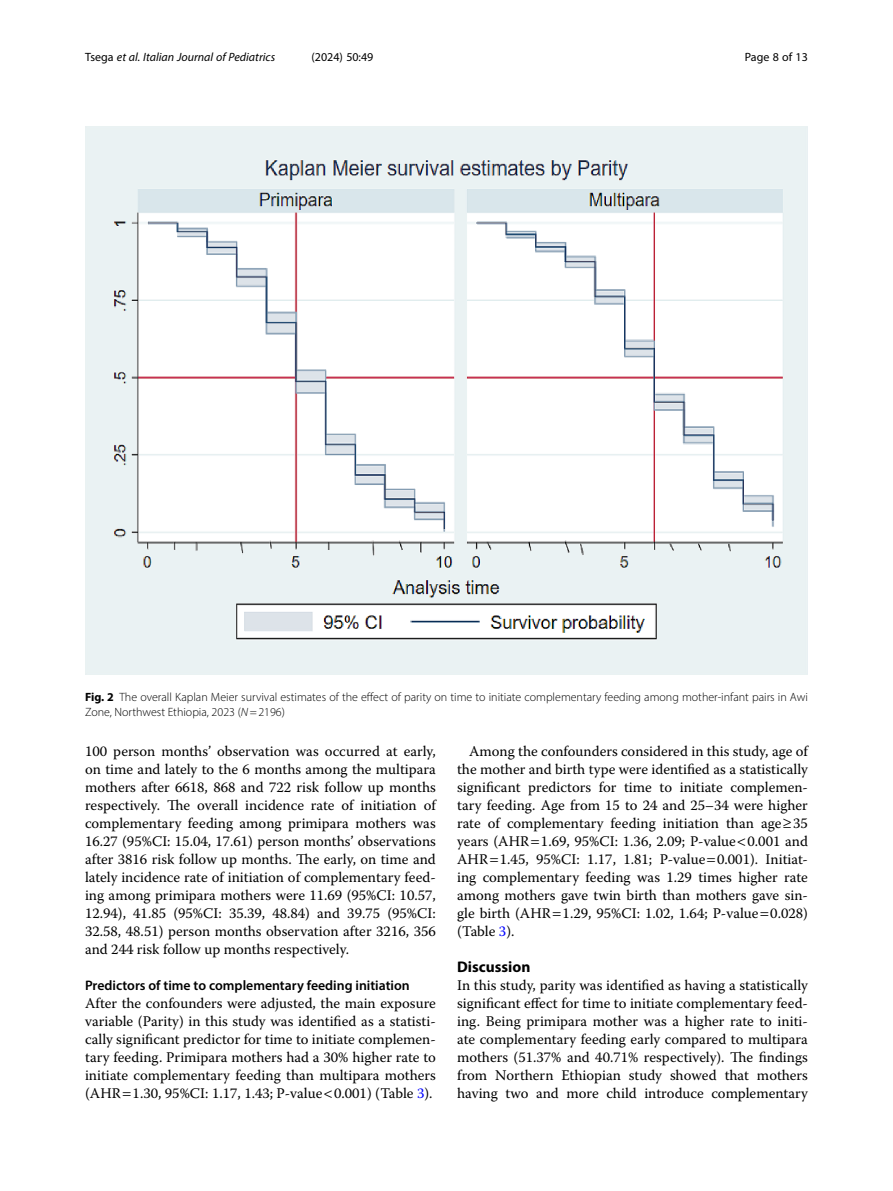
<style>
.page{position:relative;width:893px;height:1191px;background:#fff}
.page>*{position:absolute;margin:0;border:0;box-sizing:border-box;transform-origin:0 0}
.Head_1{font:700 15.45px "Myriad Pro";color:#000}
.Body_Text_Indent{font:14.7px/18px "Warnock Pro";color:#000;text-align:justify}
.Body_Text{font:14.7px/18px "Warnock Pro";color:#000;text-align:justify}
.Head_2{font:600 13.8px "Myriad Pro";color:#000}
.Figure_Caption{font:300 12px/15px "Myriad Pro";color:#000}
.t1{font:italic 12px "Myriad Pro";color:#000}
.t2{font:12px "Myriad Pro";color:#000}
.s1{font-style:normal}
.s2{font-weight:700}
.s3{font-style:italic}
.s4{color:#00f}
</style>
<div class="page">
<img style="left:85px;top:126px;width:723px;height:548px">
<p class="t1" style="left:85px;top:50px;width:192px"><span class="s1">Tsega</span> et al. Italian Journal of Pediatrics</p>
<p class="t2" style="left:312px;top:50px;width:63px">(2024) 50:49</p>
<p class="t2" style="left:745px;top:50px;width:65px">Page 8 of 13</p>
<p class="Figure_Caption" style="left:85px;top:689px;width:724px"><span class="s2">Fig. 2</span> The overall Kaplan Meier survival estimates of the effect of parity on time to initiate complementary feeding among mother-infant pairs in Awi<br>Zone, Northwest Ethiopia, 2023 (<span class="s3">N</span>=2196)</p>
<p class="Body_Text_Indent" style="left:85px;top:742px;width:352px">100 person months’ observation was occurred at early, on time and lately to the 6 months among the multipara mothers after 6618, 868 and 722 risk follow up months respectively. The overall incidence rate of initiation of complementary feeding among primipara mothers was 16.27 (95%CI: 15.04, 17.61) person months’ observations after 3816 risk follow up months. The early, on time and lately incidence rate of initiation of complementary feed&shy;ing among primipara mothers were 11.69 (95%CI: 10.57, 12.94), 41.85 (95%CI: 35.39, 48.84) and 39.75 (95%CI:<br>32.58, 48.51) person months observation after 3216, 356 and 244 risk follow up months respectively.</p>
<p class="Head_2" style="left:85px;top:977px;width:326px">Predictors of time to complementary feeding initiation</p>
<p class="Body_Text" style="left:85px;top:994px;width:352px">After the confounders were adjusted, the main exposure variable (Parity) in this study was identified as a statisti&shy;cally significant predictor for time to initiate complemen&shy;tary feeding. Primipara mothers had a 30% higher rate to initiate complementary feeding than multipara mothers (AHR 1.30, 95%CI: 1.17, 1.43; P-value 0.001) (Table <span class="s4">3</span>).</p>
<p class="Body_Text_Indent" style="left:457px;top:742px;width:352px;text-indent:12px">Among the confounders considered in this study, age of the mother and birth type were identified as a statistically significant predictors for time to initiate complemen&shy;tary feeding. Age from 15 to 24 and 25–34 were higher rate of complementary feeding initiation than age≥35 years (AHR 1.69, 95%CI: 1.36, 2.09; P-value 0.001 and AHR 1.45, 95%CI: 1.17, 1.81; P-value 0.001). Initiat&shy;ing complementary feeding was 1.29 times higher rate among mothers gave twin birth than mothers gave sin&shy;gle birth (AHR 1.29, 95%CI: 1.02, 1.64; P-value 0.028) (Table <span class="s4">3</span>).</p>
<p class="Head_1" style="left:457px;top:957px;width:75px">Discussion</p>
<p class="Body_Text" style="left:457px;top:976px;width:352px">In this study, parity was identified as having a statistically significant effect for time to initiate complementary feed&shy;ing. Being primipara mother was a higher rate to initi&shy;ate complementary feeding early compared to multipara mothers (51.37% and 40.71% respectively). The findings from Northern Ethiopian study showed that mothers having two and more child introduce complementary</p>
</div>
